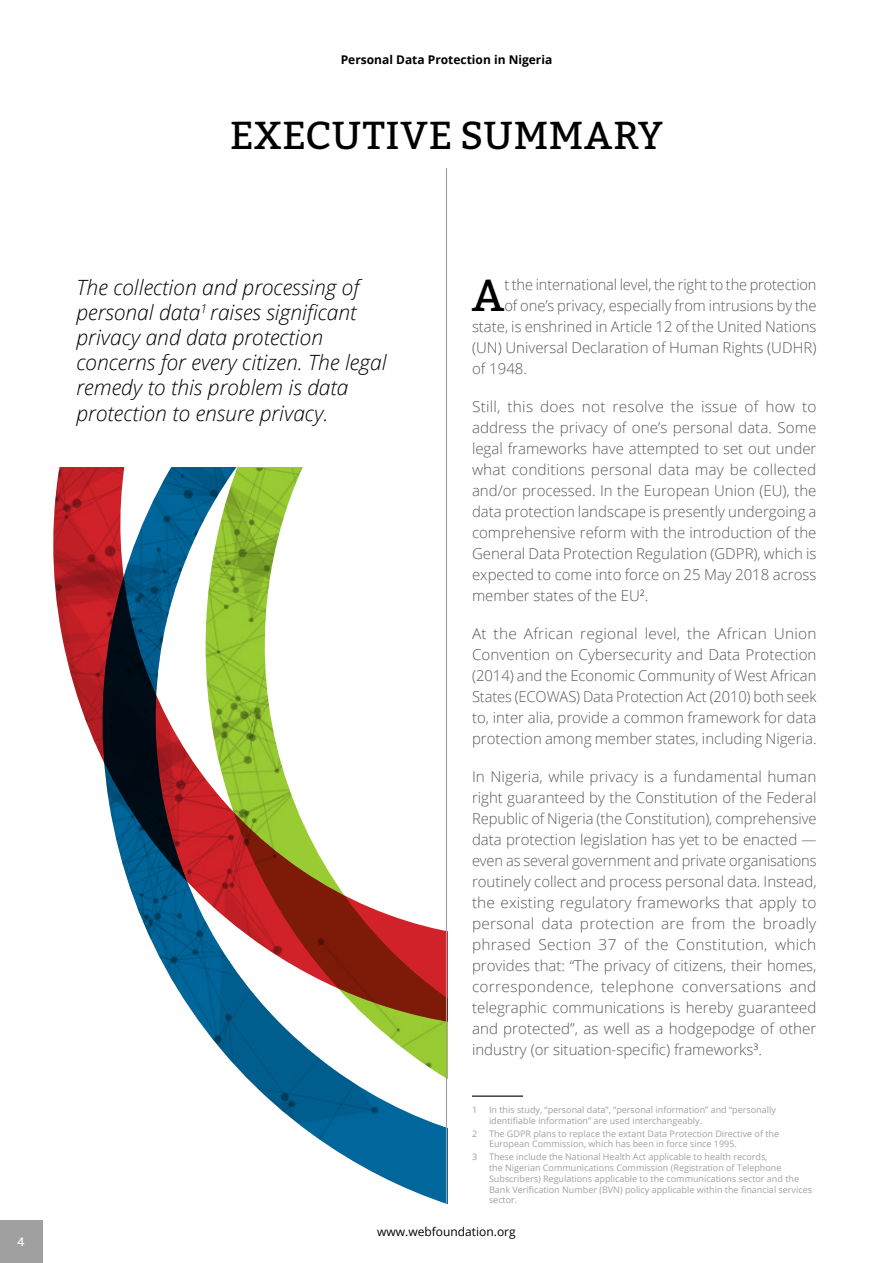
<style>
.page{position:relative;width:893px;height:1263px;background:#fff}
.page>*{position:absolute;margin:0;border:0;box-sizing:border-box;transform-origin:0 0}
.t1{font:45px "Bitter";color:#000}
.t2{font:39px "Bitter";letter-spacing:.015em;color:#000}
.t3{font:italic 300 21px/25.2px "Open Sans";color:#000}
.t4{font:300 15px/21px "Open Sans";color:#58595b;text-align:justify}
.t5{font:700 12px "Open Sans";color:#000}
.t6{font:12px "Open Sans";color:#000}
.t7{font:12px "Bitter";color:#fff}
.t8{font:9px/10.8px "Open Sans";color:#a0a0a0}
</style>
<div class="page">
<svg style="left:53px;top:468px;width:36px;height:261px"></svg>
<svg style="left:89px;top:468px;width:358px;height:736px"></svg>
<hr style="left:446px;top:168px;width:1px;height:1035px;background:#a0a0a0">
<hr style="left:472px;top:1095px;width:51px;height:2px;background:#000">
<div style="left:0;top:1220px;width:43px;height:43px;background:#a0a0a0"></div>
<p class="t7" style="left:18px;top:1233px;width:9px">4</p>
<p class="t5" style="left:341px;top:51px;width:213px">Personal Data Protection in Nigeria</p>
<h2 class="t2" style="left:230px;top:107px;width:435px">EXECUTIVE SUMMARY</h2>
<h3 class="t3" style="left:77px;top:274px;width:311px">The collection and processing of personal data<sup>1</sup> raises significant privacy and data protection concerns for every citizen. The legal remedy to this problem is data protection to ensure privacy.</h3>
<h1 class="t1" style="left:472px;top:263px;width:34px">A</h1>
<p class="t4" style="left:504px;top:274px;width:314px">t the international level, the right to the protection</p>
<p class="t4" style="left:504px;top:295px;width:314px">of one’s privacy, especially from intrusions by the</p>
<p class="t4" style="left:472px;top:316px;width:346px">state, is enshrined in Article 12 of the United Nations</p>
<p class="t4" style="left:472px;top:337px;width:346px">(UN) Universal Declaration of Human Rights (UDHR)</p>
<p class="t4" style="left:472px;top:358px;width:57px">of 1948.</p>
<p class="t4" style="left:472px;top:396px;width:346px">Still, this does not resolve the issue of how to address the privacy of one’s personal data. Some legal frameworks have attempted to set out under what conditions personal data may be collected and/or processed. In the European Union (EU), the data protection landscape is presently undergoing a comprehensive reform with the introduction of the General Data Protection Regulation (GDPR), which is expected to come into force on 25 May 2018 across member states of the EU<sup>2</sup>.</p>
<p class="t4" style="left:472px;top:623px;width:346px">At the African regional level, the African Union Convention on Cybersecurity and Data Protection (2014) and the Economic Community of West African States (ECOWAS) Data Protection Act (2010) both seek to, inter alia, provide a common framework for data protection among member states, including Nigeria.</p>
<p class="t4" style="left:472px;top:766px;width:346px">In Nigeria, while privacy is a fundamental human right guaranteed by the Constitution of the Federal Republic of Nigeria (the Constitution), comprehensive data protection legislation has yet to be enacted — even as several government and private organisations routinely collect and process personal data. Instead, the existing regulatory frameworks that apply to personal data protection are from the broadly phrased Section 37 of the Constitution, which provides that: “The privacy of citizens, their homes, correspondence, telephone conversations and telegraphic communications is hereby guaranteed and protected”, as well as a hodgepodge of other industry (or situation-specific) frameworks<sup>3</sup>.</p>
<p class="t8" style="left:472px;top:1104px;width:7px">1</p>
<p class="t8" style="left:489px;top:1104px;width:288px">In this study, “personal data”, “personal information” and “personally identifiable information” are used interchangeably.</p>
<p class="t8" style="left:472px;top:1128px;width:7px">2</p>
<p class="t8" style="left:489px;top:1128px;width:292px">The GDPR plans to replace the extant Data Protection Directive of the<br>European Commission, which has been in force since 1995.</p>
<p class="t8" style="left:472px;top:1151px;width:7px">3</p>
<p class="t8" style="left:489px;top:1151px;width:324px">These include the National Health Act applicable to health records,<br>the Nigerian Communications Commission (Registration of Telephone Subscribers) Regulations applicable to the communications sector and the Bank Verification Number (BVN) policy applicable within the financial services sector.</p>
<p class="t6" style="left:377px;top:1224px;width:140px">www.webfoundation.org</p>
</div>
